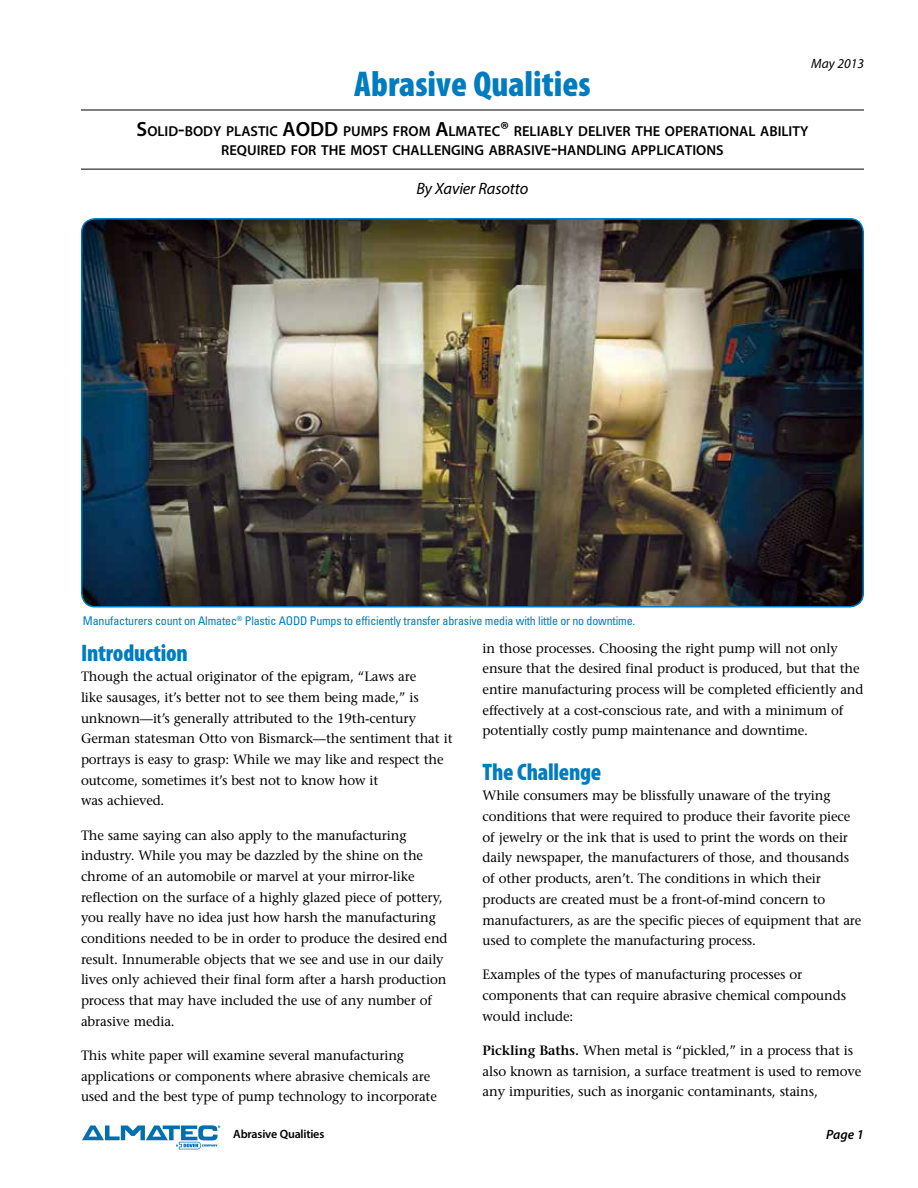
<style>
.page{position:relative;width:918px;height:1188px;background:#fff}
.page>*{position:absolute;margin:0;border:0;box-sizing:border-box;transform-origin:0 0}
.t1{font:900 condensed 36px "Myriad Pro";color:#007cbf}
.t2{font:900 condensed 24px "Myriad Pro";letter-spacing:-.01em;color:#007cbf}
.t3{font:italic 16.5px "Myriad Pro";letter-spacing:-.01em;color:#000}
.t4{font:600 14.4px/19.5px "Myriad Pro";color:#000}
.t5{font:13.5px/20.7px "Stone Serif";letter-spacing:-.01em;color:#000}
.t6{font:italic 13.5px "Myriad Pro";color:#000}
.t7{font:italic 600 13.5px "Myriad Pro";color:#000}
.t8{font:condensed 12px "Univers";letter-spacing:-.015em;color:#007cbf}
.t9{font:600 12px "Myriad Pro";letter-spacing:-.015em;color:#000}
.s1{font-size:20.7px}
.s2{font-weight:600}
</style>
<div class="page">
<img style="left:82px;top:219px;width:780px;height:386px">
<div style="left:81px;top:218px;width:783px;height:390px;border:2px solid #007cbf;border-radius:14px"></div>
<hr style="left:81px;top:169px;width:783px;height:1px;background:#000">
<hr style="left:81px;top:110px;width:783px;height:1px;background:#000">
<svg style="left:82px;top:1125px;width:138px;height:24px"></svg>
<h1 class="t1" style="left:354px;top:64px;width:238px">Abrasive Qualities</h1>
<p class="t6" style="left:811px;top:55px;width:54px">May 2013</p>
<p class="t4" style="left:137px;top:121px;width:161px"><span class="s1">S</span>OLID<span class="s1">-</span>BODY PLASTIC <span class="s1">AODD</span></p>
<p class="t4" style="left:221px;top:121px;width:589px;text-indent:122px">PUMPS FROM <span class="s1">A</span>LMATEC<span class="s1">®</span> RELIABLY DELIVER THE OPERATIONAL ABILITY<br>REQUIRED FOR THE MOST CHALLENGING ABRASIVE<span class="s1">-</span>HANDLING APPLICATIONS</p>
<p class="t3" style="left:417px;top:179px;width:113px">By Xavier Rasotto</p>
<p class="t8" style="left:83px;top:613px;width:554px">Manufacturers count on Almatec<sup>®</sup> Plastic AODD Pumps to efficiently transfer abrasive media with little or no downtime.</p>
<h2 class="t2" style="left:81px;top:639px;width:108px">Introduction</h2>
<p class="t5" style="left:81px;top:666px;width:373px">Though the actual originator of the epigram, “Laws are<br>like sausages, it’s better not to see them being made,” is unknown—it’s generally attributed to the 19th-century German statesman Otto von Bismarck—the sentiment that it portrays is easy to grasp: While we may like and respect the outcome, sometimes it’s best not to know how it<br>was achieved.</p>
<p class="t5" style="left:81px;top:825px;width:368px">The same saying can also apply to the manufacturing industry. While you may be dazzled by the shine on the chrome of an automobile or marvel at your mirror-like reflection on the surface of a highly glazed piece of pottery, you really have no idea just how harsh the manufacturing conditions needed to be in order to produce the desired end result. Innumerable objects that we see and use in our daily lives only achieved their final form after a harsh production process that may have included the use of any number of abrasive media.</p>
<p class="t5" style="left:81px;top:1045px;width:357px">This white paper will examine several manufacturing applications or components where abrasive chemicals are used and the best type of pump technology to incorporate</p>
<p class="t9" style="left:233px;top:1127px;width:93px">Abrasive Qualities</p>
<p class="t5" style="left:483px;top:638px;width:382px">in those processes. Choosing the right pump will not only ensure that the desired final product is produced, but that the entire manufacturing process will be completed efficiently and effectively at a cost-conscious rate, and with a minimum of potentially costly pump maintenance and downtime.</p>
<h2 class="t2" style="left:483px;top:758px;width:120px">The Challenge</h2>
<p class="t5" style="left:483px;top:785px;width:380px">While consumers may be blissfully unaware of the trying conditions that were required to produce their favorite piece of jewelry or the ink that is used to print the words on their daily newspaper, the manufacturers of those, and thousands of other products, aren’t. The conditions in which their products are created must be a front-of-mind concern to manufacturers, as are the specific pieces of equipment that are used to complete the manufacturing process.</p>
<p class="t5" style="left:483px;top:964px;width:365px">Examples of the types of manufacturing processes or components that can require abrasive chemical compounds would include:</p>
<p class="t5" style="left:483px;top:1040px;width:380px"><span class="s2">Pickling Baths.</span> When metal is “pickled,” in a process that is also known as tarnision, a surface treatment is used to remove any impurities, such as inorganic contaminants, stains,</p>
<p class="t7" style="left:826px;top:1126px;width:39px">Page 1</p>
</div>
